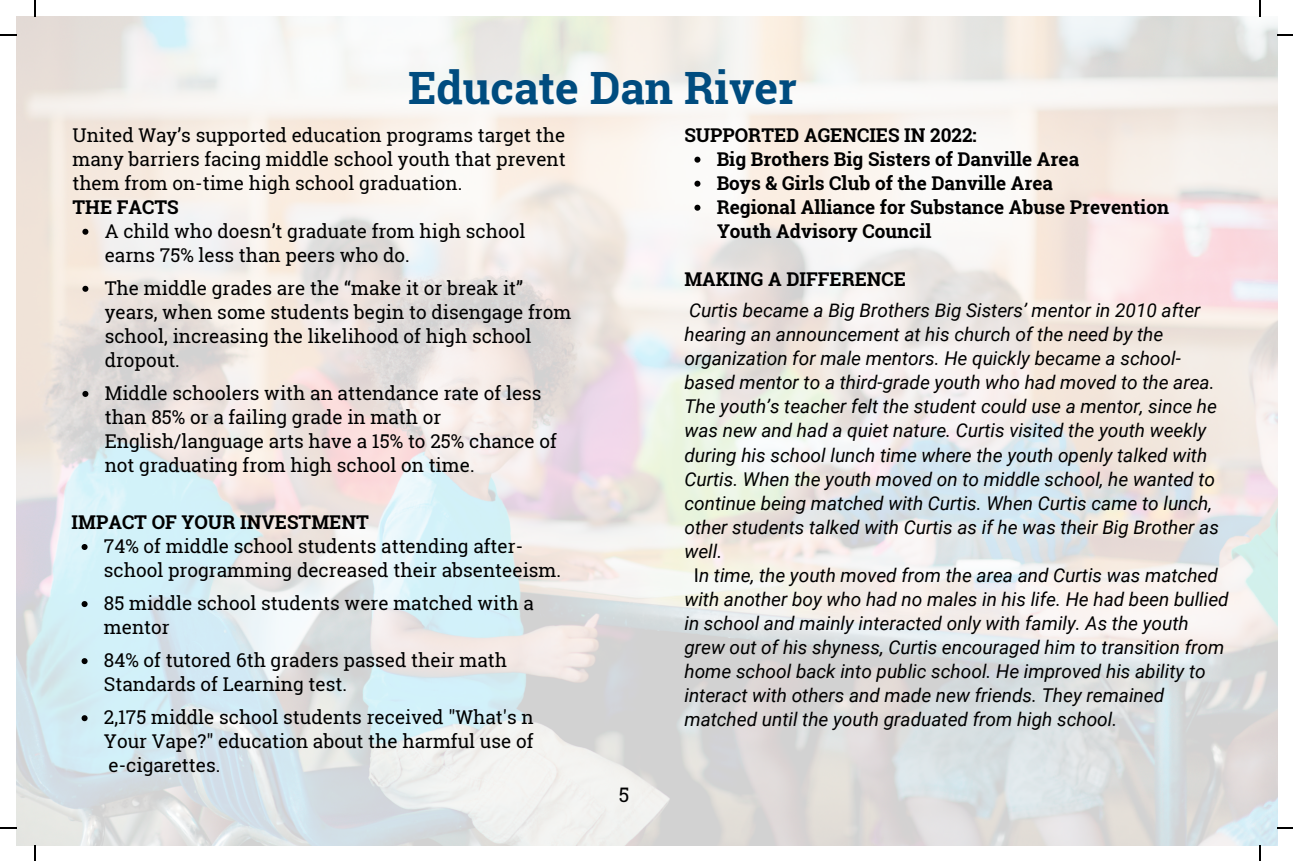
<style>
.page{position:relative;width:1293px;height:861px;background:#fff}
.page>*{position:absolute;margin:0;border:0;box-sizing:border-box;transform-origin:0 0}
.t1{font:700 44.6px "Roboto Slab";color:#004c7f}
.t2{font:20px "Roboto Slab";color:#000}
.t3{font:italic 19px "Roboto";color:#000}
.t4{font:19px/24px "Roboto Slab";color:#000}
.t5{font:700 19px/24px "Roboto Slab";color:#000}
.s1{font-style:normal}
</style>
<div class="page">
<img style="left:16px;top:17px;width:1260px;height:828px">
<svg style="left:82px;top:228px;width:6px;height:6px"></svg>
<svg style="left:82px;top:285px;width:6px;height:6px"></svg>
<svg style="left:82px;top:390px;width:6px;height:6px"></svg>
<svg style="left:694px;top:156px;width:6px;height:6px"></svg>
<svg style="left:694px;top:180px;width:6px;height:6px"></svg>
<svg style="left:694px;top:204px;width:6px;height:6px"></svg>
<svg style="left:82px;top:543px;width:6px;height:6px"></svg>
<svg style="left:82px;top:600px;width:6px;height:6px"></svg>
<svg style="left:82px;top:657px;width:6px;height:6px"></svg>
<svg style="left:82px;top:714px;width:6px;height:6px"></svg>
<svg style="left:34px;top:0;width:2px;height:17px"></svg>
<svg style="left:0;top:35px;width:16px;height:1px"></svg>
<svg style="left:1259px;top:0;width:1px;height:17px"></svg>
<svg style="left:1276px;top:35px;width:16px;height:1px"></svg>
<svg style="left:34px;top:845px;width:2px;height:15px"></svg>
<svg style="left:0;top:827px;width:16px;height:1px"></svg>
<svg style="left:1258px;top:845px;width:2px;height:15px"></svg>
<svg style="left:1276px;top:827px;width:16px;height:1px"></svg>
<h1 class="t1" style="left:408px;top:58px;width:390px">Educate Dan River</h1>
<p class="t4" style="left:72px;top:122px;width:495px;text-align:justify">United Way’s supported education programs target the many barriers facing middle school youth that prevent them from on-time high school graduation.</p>
<p class="t5" style="left:72px;top:194px;width:108px">THE FACTS</p>
<p class="t4" style="left:105px;top:218px;width:422px">A child who doesn’t graduate from high school earns 75% less than peers who do.</p>
<p class="t4" style="left:105px;top:275px;width:468px">The middle grades are the “make it or break it” years, when some students begin to disengage from school, increasing the likelihood of high school dropout.</p>
<p class="t4" style="left:105px;top:380px;width:453px">Middle schoolers with an attendance rate of less than 85% or a failing grade in math or English/language arts have a 15% to 25% chance of not graduating from high school on time.</p>
<p class="t5" style="left:72px;top:509px;width:299px">IMPACT OF YOUR INVESTMENT</p>
<p class="t4" style="left:104px;top:533px;width:458px">74% of middle school students attending after&shy;school programming decreased their absenteeism.</p>
<p class="t4" style="left:104px;top:590px;width:431px">85 middle school students were matched with a mentor</p>
<p class="t4" style="left:104px;top:647px;width:404px">84% of tutored 6th graders passed their math<br>Standards of Learning test.</p>
<p class="t4" style="left:104px;top:704px;width:431px;text-align:justify">2,175 middle school students received "What's n Your Vape?" education about the harmful use of e-cigarettes.</p>
<p class="t2" style="left:618px;top:781px;width:12px">5</p>
<p class="t5" style="left:684px;top:122px;width:294px">SUPPORTED AGENCIES IN 2022:</p>
<p class="t5" style="left:716px;top:146px;width:454px">Big Brothers Big Sisters of Danville Area<br>Boys &amp; Girls Club of the Danville Area<br>Regional Alliance for Substance Abuse Prevention</p>
<p class="t5" style="left:716px;top:218px;width:216px">Youth Advisory Council</p>
<p class="t5" style="left:684px;top:266px;width:223px">MAKING A DIFFERENCE</p>
<p class="t3" style="left:689px;top:299px;width:513px">Curtis became a Big Brothers Big Sisters’ mentor in 2010 after</p>
<p class="t3" style="left:684px;top:323px;width:480px">hearing an announcement at his church of the need by the</p>
<p class="t3" style="left:684px;top:347px;width:498px">organization for male mentors. He quickly became a school-</p>
<p class="t3" style="left:684px;top:371px;width:531px">based mentor to a third-grade youth who had moved to the area.</p>
<p class="t3" style="left:684px;top:395px;width:534px">The youth’s teacher felt the student could use a mentor, since he</p>
<p class="t3" style="left:684px;top:419px;width:523px">was new and had a quiet nature. Curtis visited the youth weekly</p>
<p class="t3" style="left:684px;top:443px;width:524px">during his school lunch time where the youth openly talked with</p>
<p class="t3" style="left:684px;top:467px;width:532px">Curtis. When the youth moved on to middle school, he wanted to</p>
<p class="t3" style="left:684px;top:491px;width:529px">continue being matched with Curtis. When Curtis came to lunch,</p>
<p class="t3" style="left:684px;top:515px;width:536px">other students talked with Curtis as if he was their Big Brother as</p>
<p class="t3" style="left:684px;top:539px;width:39px">well.</p>
<p class="t3" style="left:693px;top:563px;width:525px"><span class="s1">I</span>n time, the youth moved from the area and Curtis was matched</p>
<p class="t3" style="left:684px;top:587px;width:545px">with another boy who had no males in his life. He had been bullied</p>
<p class="t3" style="left:684px;top:611px;width:505px">in school and mainly interacted only with family. As the youth</p>
<p class="t3" style="left:684px;top:635px;width:541px">grew out of his shyness, Curtis encouraged him to transition from</p>
<p class="t3" style="left:684px;top:659px;width:522px">home school back into public school. He improved his ability to</p>
<p class="t3" style="left:684px;top:683px;width:481px">interact with others and made new friends. They remained</p>
<p class="t3" style="left:684px;top:707px;width:434px">matched until the youth graduated from high school.</p>
</div>
